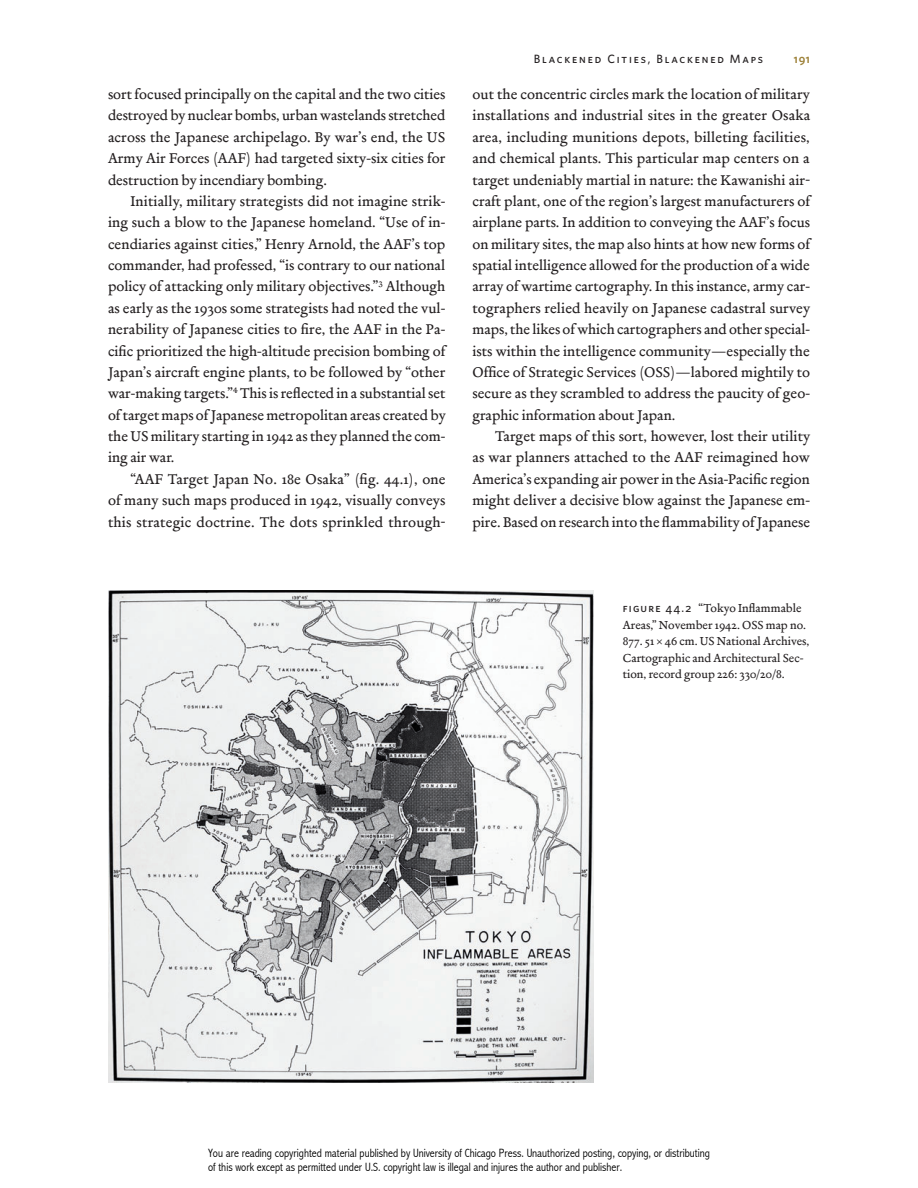
<style>
.page{position:relative;width:918px;height:1188px;background:#fff}
.page>*{position:absolute;margin:0;border:0;box-sizing:border-box;transform-origin:0 0}
.t1{font:14.7px/21.5px "Merlo Roman Osf";color:#231f20;text-align:justify}
.t2{font:300 12px/14.4px "Abadi MT Condensed";color:#000}
.t3{font:12px/16.5px "Merlo Roman Osf";color:#231f20}
.t4{font:12px "Whitney Medium SC";letter-spacing:.15em;color:#231f20}
.t5{font:12px "Whitney Semibold SC";color:#9d8138}
.s1{font-family:"Whitney Medium SC"}
</style>
<div class="page">
<img style="left:108px;top:591px;width:486px;height:491px">
<p class="t1" style="left:108px;top:84px;width:339px">sort focused principally on the capital and the two cities destroyed by nuclear bombs, urban wastelands stretched across the Japanese archipelago. By war’s end, the US Army Air Forces (AAF) had targeted sixty-six cities for destruction by incendiary bombing.</p>
<p class="t1" style="left:108px;top:191px;width:339px;text-indent:22px">Initially, military strategists did not imagine strik&shy;ing such a blow to the Japanese homeland. “Use of in&shy;cendiaries against cities,” Henry Arnold, the AAF’s top commander, had professed, “is contrary to our national policy of attacking only military objectives.”<sup>3</sup> Although as early as the 1930s some strategists had noted the vul&shy;nerability of Japanese cities to fire, the AAF in the Pa&shy;cific prioritized the high-altitude precision bombing of Japan’s aircraft engine plants, to be followed by “other war-making targets.”<sup>4</sup> This is reflected in a substantial set of target maps of Japanese metropolitan areas created by the US military starting in 1942 as they planned the com&shy;ing air war.</p>
<p class="t1" style="left:108px;top:469px;width:339px;text-indent:22px">“AAF Target Japan No. 18e Osaka” (fig. 44.1), one of many such maps produced in 1942, visually conveys this strategic doctrine. The dots sprinkled through-</p>
<p class="t4" style="left:534px;top:51px;width:231px">Blackened Cities, Blackened Maps</p>
<p class="t5" style="left:794px;top:51px;width:18px">191</p>
<p class="t1" style="left:472px;top:84px;width:339px">out the concentric circles mark the location of military installations and industrial sites in the greater Osaka area, including munitions depots, billeting facilities, and chemical plants. This particular map centers on a target undeniably martial in nature: the Kawanishi air&shy;craft plant, one of the region’s largest manufacturers of airplane parts. In addition to conveying the AAF’s focus on military sites, the map also hints at how new forms of spatial intelligence allowed for the production of a wide array of wartime cartography. In this instance, army car&shy;tographers relied heavily on Japanese cadastral survey maps, the likes of which cartographers and other special&shy;ists within the intelligence community—especially the Office of Strategic Services (OSS)—labored mightily to secure as they scrambled to address the paucity of geo&shy;graphic information about Japan.</p>
<p class="t1" style="left:472px;top:426px;width:339px;text-indent:22px">Target maps of this sort, however, lost their utility as war planners attached to the AAF reimagined how America’s expanding air power in the Asia-Pacific region might deliver a decisive blow against the Japanese em&shy;pire. Based on research into the flammability of Japanese</p>
<p class="t3" style="left:623px;top:600px;width:188px"><span class="s1">figure 44.2</span> “Tokyo Inflammable Areas,” November 1942. OSS map no.<br>877. 51 × 46 cm. US National Archives, Cartographic and Architectural Sec&shy;tion, record group 226: 330/20/8.</p>
<p class="t2" style="left:208px;top:1146px;width:503px">You are reading copyrighted material published by University of Chicago Press. Unauthorized posting, copying, or distributing of this work except as permitted under U.S. copyright law is illegal and injures the author and publisher.</p>
</div>
